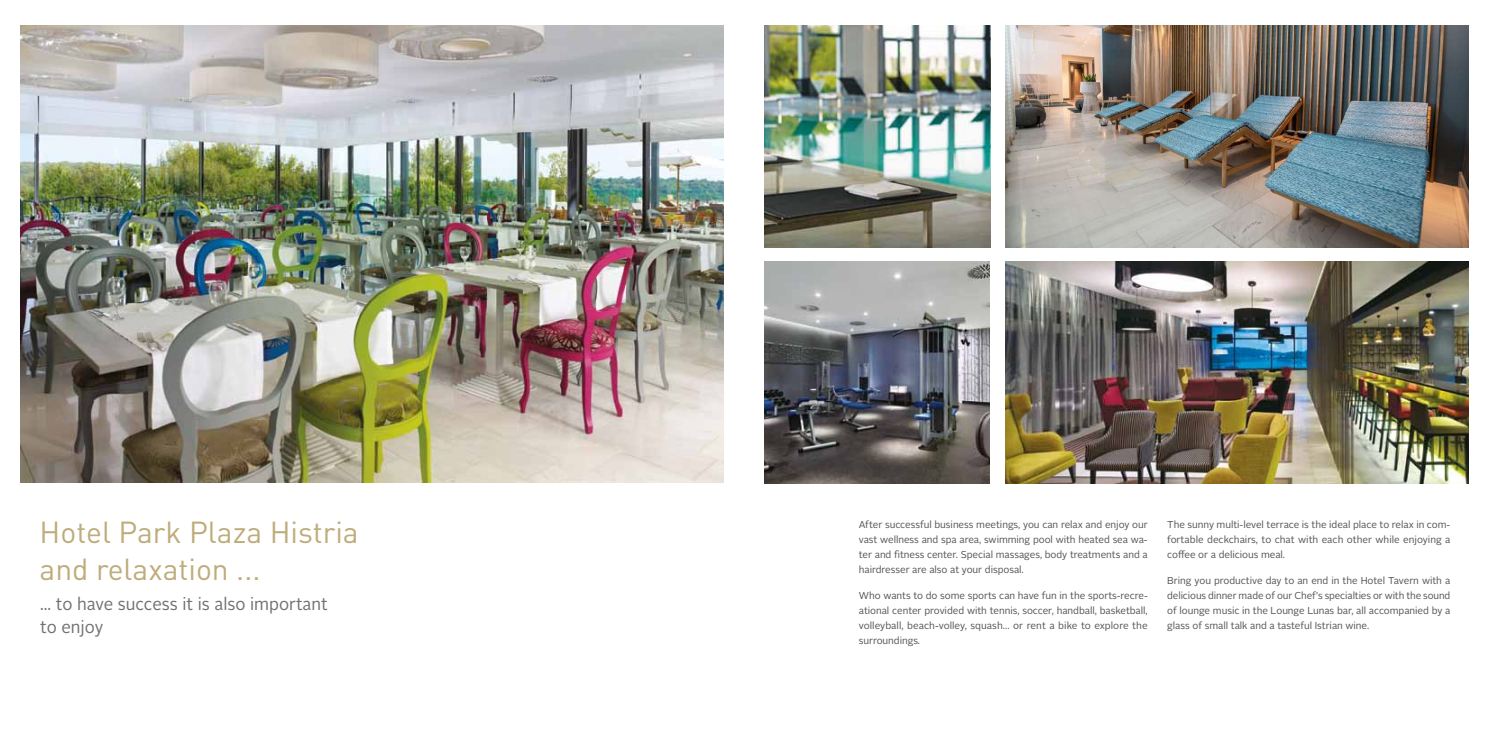
<style>
.page{position:relative;width:1489px;height:745px;background:#fff}
.page>*{position:absolute;margin:0;border:0;box-sizing:border-box;transform-origin:0 0}
.t1{font:30px/36px "DIN Pro";color:#beac7b}
.t2{font:17.5px/22.5px "Alright Sans";color:#727172;scale:.96 1}
.t3{font:10px/15px "Alright Sans";letter-spacing:-.005em;color:#545455;text-align:justify}
</style>
<div class="page">
<img style="left:21px;top:26px;width:703px;height:456px">
<img style="left:1005px;top:26px;width:463px;height:221px">
<img style="left:1005px;top:262px;width:463px;height:221px">
<img style="left:764px;top:26px;width:226px;height:221px">
<img style="left:764px;top:262px;width:225px;height:221px">
<h1 class="t1" style="left:40px;top:513px;width:320px">Hotel Park Plaza Histria and relaxation ...</h1>
<h2 class="t2" style="left:40px;top:593px;width:301px">... to have success it is also important to enjoy</h2>
<p class="t3" style="left:858px;top:517px;width:290px">After successful business meetings, you can relax and enjoy our vast wellness and spa area, swimming pool with heated sea wa&shy;ter and fitness center. Special massages, body treatments and a hairdresser are also at your disposal.</p>
<p class="t3" style="left:858px;top:587px;width:290px">Who wants to do some sports can have fun in the sports-recre&shy;ational center provided with tennis, soccer, handball, basketball, volleyball, beach-volley, squash… or rent a bike to explore the surroundings.</p>
<p class="t3" style="left:1167px;top:517px;width:285px">The sunny multi-level terrace is the ideal place to relax in com&shy;fortable deckchairs, to chat with each other while enjoying a coffee or a delicious meal.</p>
<p class="t3" style="left:1167px;top:572px;width:284px">Bring you productive day to an end in the Hotel Tavern with a delicious dinner made of our Chef's specialties or with the sound of lounge music in the Lounge Lunas bar, all accompanied by a glass of small talk and a tasteful Istrian wine.</p>
</div>
